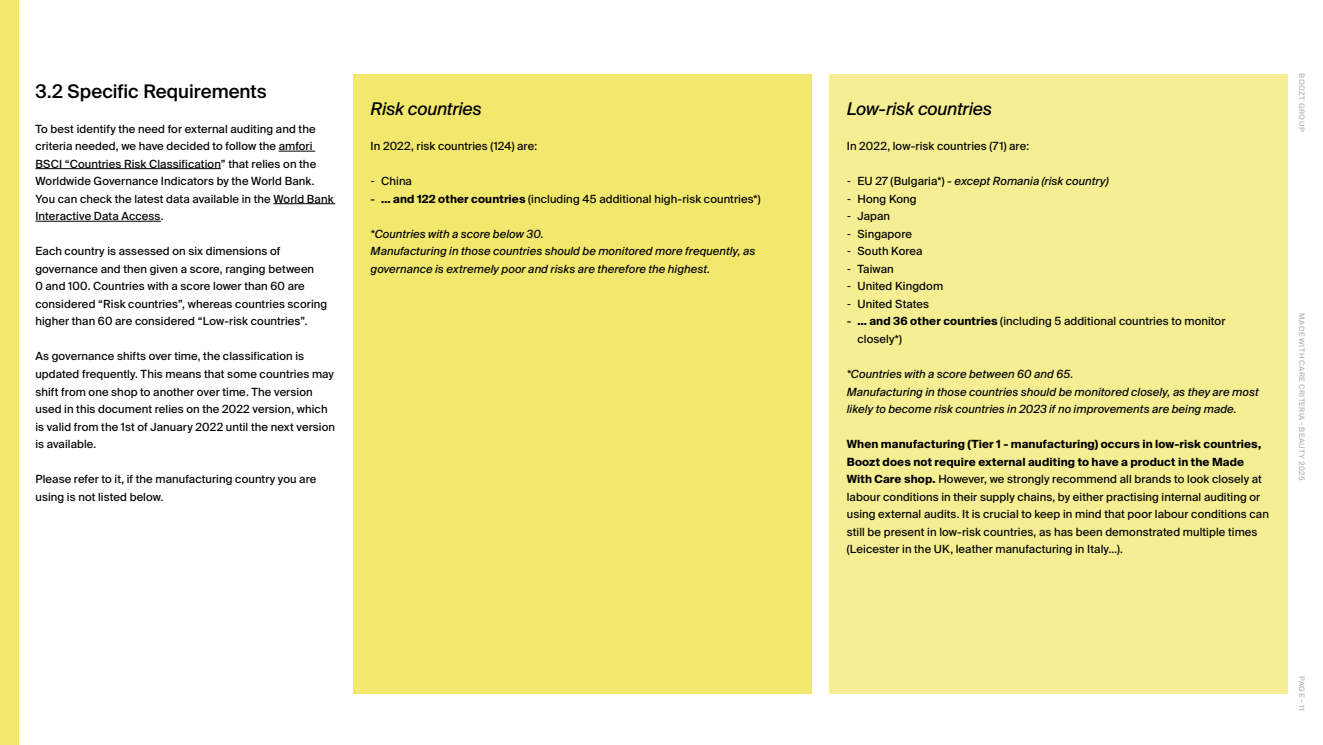
<style>
.page{position:relative;width:1323px;height:745px;background:#fff}
.page>*{position:absolute;margin:0;border:0;box-sizing:border-box;transform-origin:0 0}
.t1{font:500 18.75px "Suisse Intl";color:#000}
.t2{font:italic 17.5px "Suisse Intl";letter-spacing:-.015em;color:#000}
.t3{font:11.25px/17.5px "Suisse Intl";letter-spacing:.01em;color:#000}
.t4{font:italic 11.25px/17.5px "Suisse Intl";letter-spacing:.005em;color:#000}
.t5{font:7.5px "Suisse Intl";letter-spacing:.055em;color:#b3b2b2}
.s1{font-family:"IBM Plex Sans"}
.s2{font-weight:700}
.s3{font-family:"IBM Plex Sans";font-style:normal}
.s4{font-style:normal}
</style>
<div class="page">
<hr style="left:279px;top:151px;width:36px;height:1px;background:#000">
<hr style="left:35px;top:168px;width:186px;height:1px;background:#000">
<hr style="left:273px;top:203px;width:62px;height:1px;background:#000">
<hr style="left:35px;top:221px;width:126px;height:1px;background:#000">
<div style="left:353px;top:74px;width:458px;height:618px;background:#f2e86d"></div>
<div style="left:829px;top:74px;width:458px;height:618px;background:#f5ee92"></div>
<div style="left:0;top:0;width:19px;height:744px;background:#f2e86d"></div>
<h1 class="t1" style="left:35px;top:80px;width:233px">3.2 Specific Requirements</h1>
<p class="t3" style="left:35px;top:120px;width:300px">To best identify the need for external auditing and the criteria needed, we have decided to follow the amfori BSCI “Countries Risk Classification” that relies on the Worldwide Governance Indicators by the World Bank.<br>You can check the latest data available in the World Bank Interactive Data Access.</p>
<p class="t3" style="left:35px;top:242px;width:293px">Each country is assessed on six dimensions of governance and then given a score, ranging between<br>0 and 100. Countries with a score lower than 60 are considered “Risk countries”, whereas countries scoring higher than 60 are considered “Low-risk countries”.</p>
<p class="t3" style="left:35px;top:347px;width:301px">As governance shifts over time, the classification is updated frequently. This means that some countries may shift from one shop to another over time. The version used in this document relies on the 2022 version, which is valid from the 1st of January 2022 until the next version is available.</p>
<p class="t3" style="left:35px;top:470px;width:282px">Please refer to it, if the manufacturing country you are using is not listed below.</p>
<h2 class="t2" style="left:371px;top:99px;width:113px">Risk countries</h2>
<p class="t3" style="left:371px;top:137px;width:168px">In 2022, risk countries (124) are:</p>
<p class="t3" style="left:371px;top:172px;width:392px"><span class="s1">‑</span> China<br>‑ <span class="s2">… and 122 other countries</span> (including 45 additional high-risk countries*)</p>
<p class="t4" style="left:371px;top:225px;width:386px">*Countries with a score below 30.<br>Manufacturing in those countries should be monitored more frequently, as governance is extremely poor and risks are therefore the highest.</p>
<h2 class="t2" style="left:847px;top:99px;width:147px">Low-risk countries</h2>
<p class="t3" style="left:847px;top:137px;width:184px">In 2022, low-risk countries (71) are:</p>
<p class="t4" style="left:847px;top:172px;width:263px"><span class="s3">‑</span> <span class="s4">EU 27 (Bulgaria*) -</span> except Romania (risk country)</p>
<p class="t3" style="left:847px;top:190px;width:71px"><span class="s1">‑</span> Hong Kong</p>
<p class="t3" style="left:847px;top:207px;width:45px"><span class="s1">‑</span> Japan</p>
<p class="t3" style="left:847px;top:225px;width:67px"><span class="s1">‑</span> Singapore</p>
<p class="t3" style="left:847px;top:242px;width:77px"><span class="s1">‑</span> South Korea</p>
<p class="t3" style="left:847px;top:260px;width:48px"><span class="s1">‑</span> Taiwan</p>
<p class="t3" style="left:847px;top:277px;width:98px"><span class="s1">‑</span> United Kingdom</p>
<p class="t3" style="left:847px;top:295px;width:84px"><span class="s1">‑</span> United States</p>
<p class="t3" style="left:847px;top:312px;width:380px">‑ <span class="s2">… and 36 other countries</span> (including 5 additional countries to monitor</p>
<p class="t3" style="left:857px;top:330px;width:46px">closely*)</p>
<p class="t4" style="left:847px;top:365px;width:413px">*Countries with a score between 60 and 65.<br>Manufacturing in those countries should be monitored closely, as they are most likely to become risk countries in 2023 if no improvements are being made.</p>
<p class="t3" style="left:847px;top:435px;width:424px"><span class="s2">When manufacturing (Tier 1 - manufacturing) occurs in low-risk countries, Boozt does not require external auditing to have a product in the Made With Care shop.</span> However, we strongly recommend all brands to look closely at labour conditions in their supply chains, by either practising internal auditing or using external audits. It is crucial to keep in mind that poor labour conditions can still be present in low-risk countries, as has been demonstrated multiple times (Leicester in the UK, leather manufacturing in Italy…).</p>
<p class="t5" style="left:1306px;top:73px;width:59px;rotate:90deg">BOOZT GROUP</p>
<p class="t5" style="left:1306px;top:313px;width:169px;rotate:90deg">MADE WITH CARE CRITERIA - BEAUTY 2025</p>
<p class="t5" style="left:1306px;top:675px;width:36px;rotate:90deg">PAGE – 11</p>
</div>
